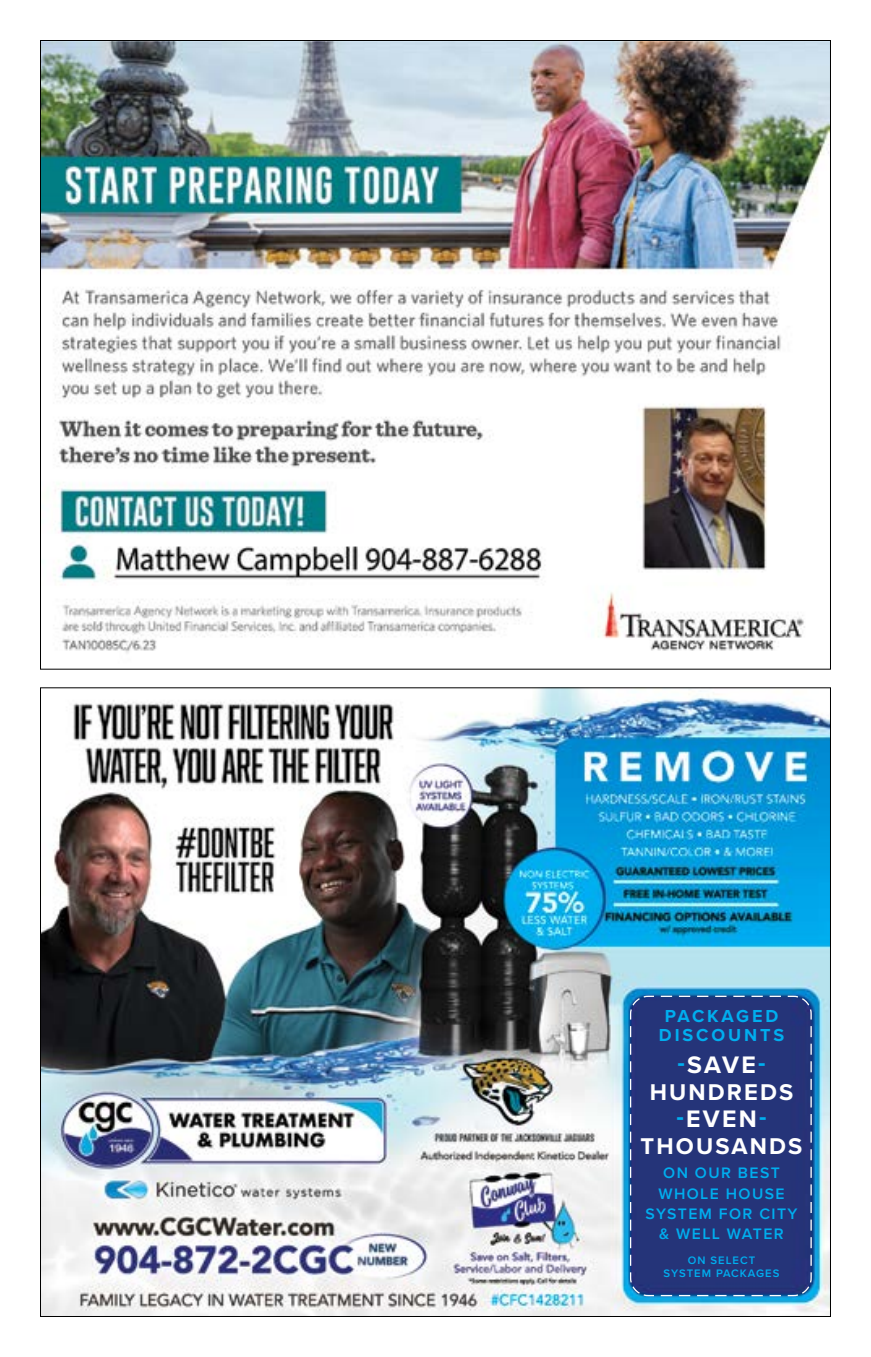
<style>
.page{position:relative;width:871px;height:1357px;background:#fff}
.page>*{position:absolute;margin:0;border:0;box-sizing:border-box;transform-origin:0 0}
.t1{font:700 24.75px "Proxima Nova";letter-spacing:.09em;color:#fff}
.t2{font:700 23.62px "Proxima Nova";letter-spacing:.09em;color:#fff}
.t3{font:700 18px/18.7px "Proxima Nova";letter-spacing:.16em;color:#00aeef;text-align:center}
.t4{font:600 15.75px/20.2px "Proxima Nova";letter-spacing:.09em;color:#00aeef;text-align:center}
.t5{font:600 11.25px/13.5px "Proxima Nova";letter-spacing:.09em;color:#00aeef;text-align:center}
.s1{color:#00aeef}
</style>
<div class="page">
<img style="left:42px;top:42px;width:787px;height:611px">
<img style="left:42px;top:689px;width:787px;height:626px">
<div style="left:629px;top:995px;width:183px;height:302px;background:#253479"></div>
<p class="t3" style="left:659px;top:1006px;width:127px">PACKAGED<br>DISCOUNTS</p>
<h1 class="t1" style="left:677px;top:1046px;width:89px"><span class="s1">-</span>SAVE<span class="s1">-</span></h1>
<h2 class="t2" style="left:650px;top:1074px;width:145px">HUNDREDS</h2>
<h1 class="t1" style="left:676px;top:1100px;width:91px"><span class="s1">-</span>EVEN<span class="s1">-</span></h1>
<h2 class="t2" style="left:640px;top:1128px;width:163px">THOUSANDS</h2>
<p class="t4" style="left:645px;top:1162px;width:154px">ON OUR BEST<br>WHOLE HOUSE<br>SYSTEM FOR CITY &amp; WELL WATER</p>
<p class="t5" style="left:663px;top:1253px;width:117px">ON SELECT<br>SYSTEM PACKAGES</p>
</div>
